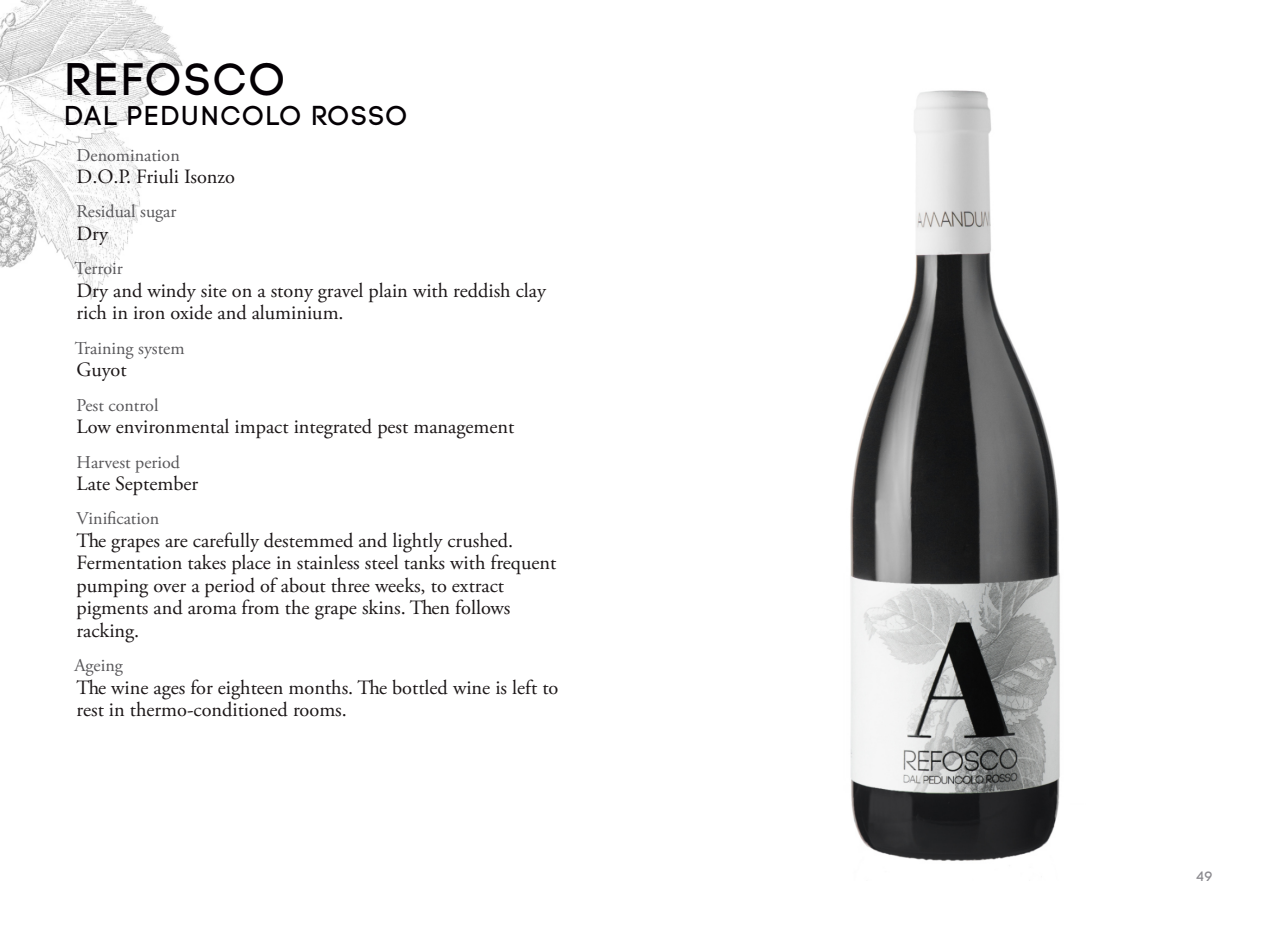
<style>
.page{position:relative;width:1277px;height:945px;background:#fff}
.page>*{position:absolute;margin:0;border:0;box-sizing:border-box;transform-origin:0 0}
.t1{font:45px "Code Pro LC";letter-spacing:.05em;color:#040004}
.t2{font:27px "Code Pro LC";letter-spacing:.05em;color:#040004}
.t3{font:20.25px/22.5px "Adobe Garamond Pro";color:#1b1617}
.t4{font:18px "Adobe Garamond Pro";color:#575659}
.t5{font:13.5px "Code Pro LC";color:#8b8a8f}
</style>
<div class="page">
<img style="left:0;top:0;width:183px;height:300px">
<img style="left:850px;top:90px;width:210px;height:771px">
<h1 class="t1" style="left:64px;top:62px;width:223px">REFOSCO</h1>
<h2 class="t2" style="left:64px;top:104px;width:345px">DAL PEDUNCOLO ROSSO</h2>
<p class="t4" style="left:77px;top:147px;width:105px">Denomination</p>
<p class="t3" style="left:77px;top:167px;width:160px">D.O.P. Friuli Isonzo</p>
<p class="t4" style="left:77px;top:204px;width:101px">Residual sugar</p>
<p class="t3" style="left:77px;top:224px;width:33px">Dry</p>
<p class="t4" style="left:75px;top:261px;width:50px">Terroir</p>
<p class="t3" style="left:77px;top:281px;width:470px">Dry and windy site on a stony gravel plain with reddish clay rich in iron oxide and aluminium.</p>
<p class="t4" style="left:75px;top:340px;width:111px">Training system</p>
<p class="t3" style="left:77px;top:360px;width:52px">Guyot</p>
<p class="t4" style="left:77px;top:397px;width:83px">Pest control</p>
<p class="t3" style="left:77px;top:417px;width:439px">Low environmental impact integrated pest management</p>
<p class="t4" style="left:77px;top:454px;width:105px">Harvest period</p>
<p class="t3" style="left:77px;top:474px;width:123px">Late September</p>
<p class="t4" style="left:77px;top:511px;width:84px">Vinification</p>
<p class="t3" style="left:77px;top:531px;width:481px">The grapes are carefully destemmed and lightly crushed.<br>Fermentation takes place in stainless steel tanks with frequent pumping over a period of about three weeks, to extract pigments and aroma from the grape skins. Then follows racking.</p>
<p class="t4" style="left:74px;top:658px;width:50px">Ageing</p>
<p class="t3" style="left:77px;top:678px;width:483px">The wine ages for eighteen months. The bottled wine is left to rest in thermo-conditioned rooms.</p>
<p class="t5" style="left:1195px;top:870px;width:18px">49</p>
</div>
